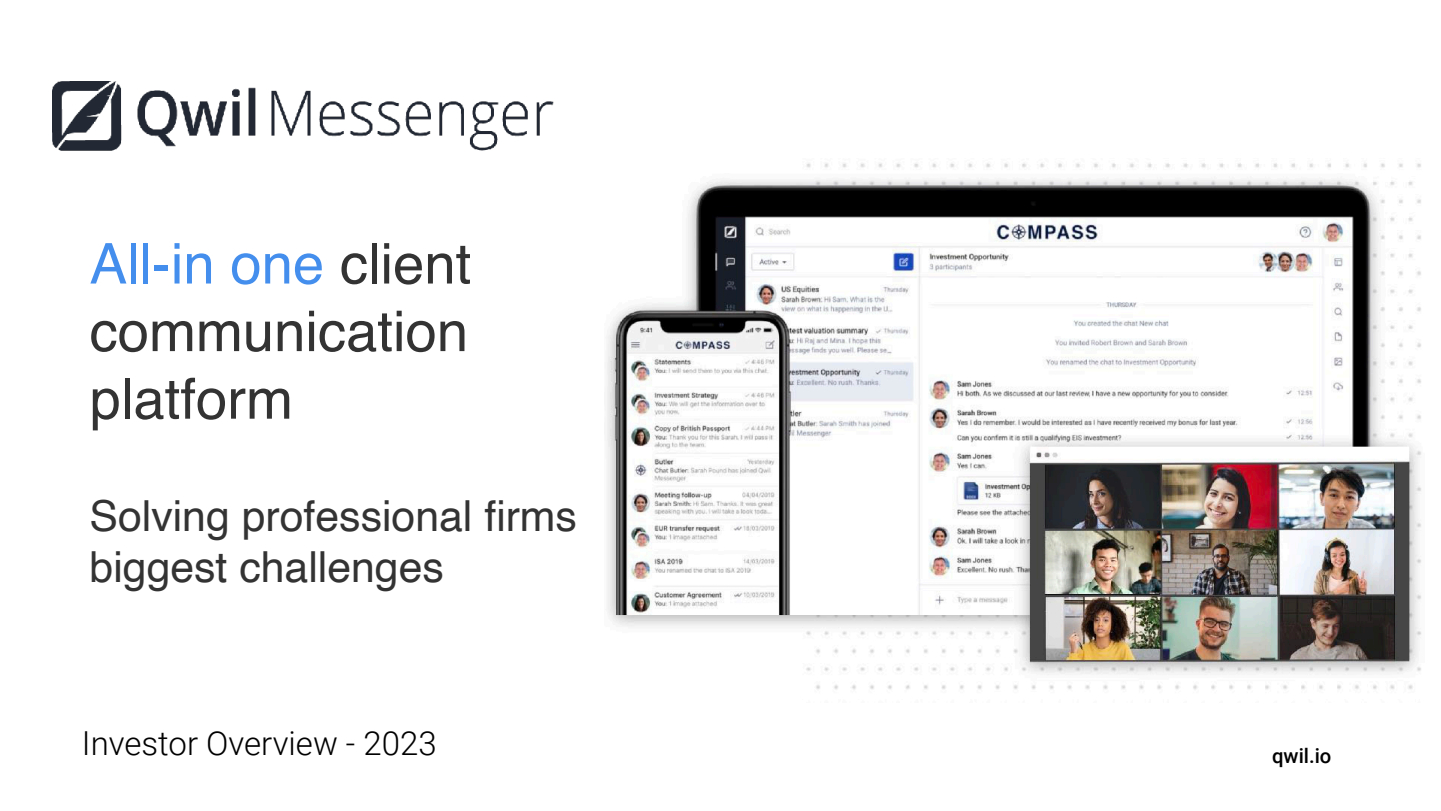
<style>
.page{position:relative;width:1441px;height:811px;background:#fff}
.page>*{position:absolute;margin:0;border:0;box-sizing:border-box;transform-origin:0 0}
.t1{font:56.25px/67.5px "Helvetica";color:#333;text-align:justify}
.t2{font:42.75px/51px "Helvetica";color:#333}
.t3{font:300 33px "Roboto";color:#000}
.t4{font:500 20.25px "Roboto";color:#000}
.s1{color:#448fed}
</style>
<div class="page">
<img style="left:607px;top:163px;width:815px;height:527px">
<img style="left:52px;top:81px;width:501px;height:70px">
<h1 class="t1" style="left:90px;top:233px;width:383px"><span class="s1">All-in one</span> client communication platform</h1>
<p class="t2" style="left:90px;top:493px;width:489px">Solving professional firms biggest challenges</p>
<p class="t3" style="left:82px;top:729px;width:356px">Investor Overview - 2023</p>
<p class="t4" style="left:1271px;top:747px;width:61px">qwil.io</p>
</div>
